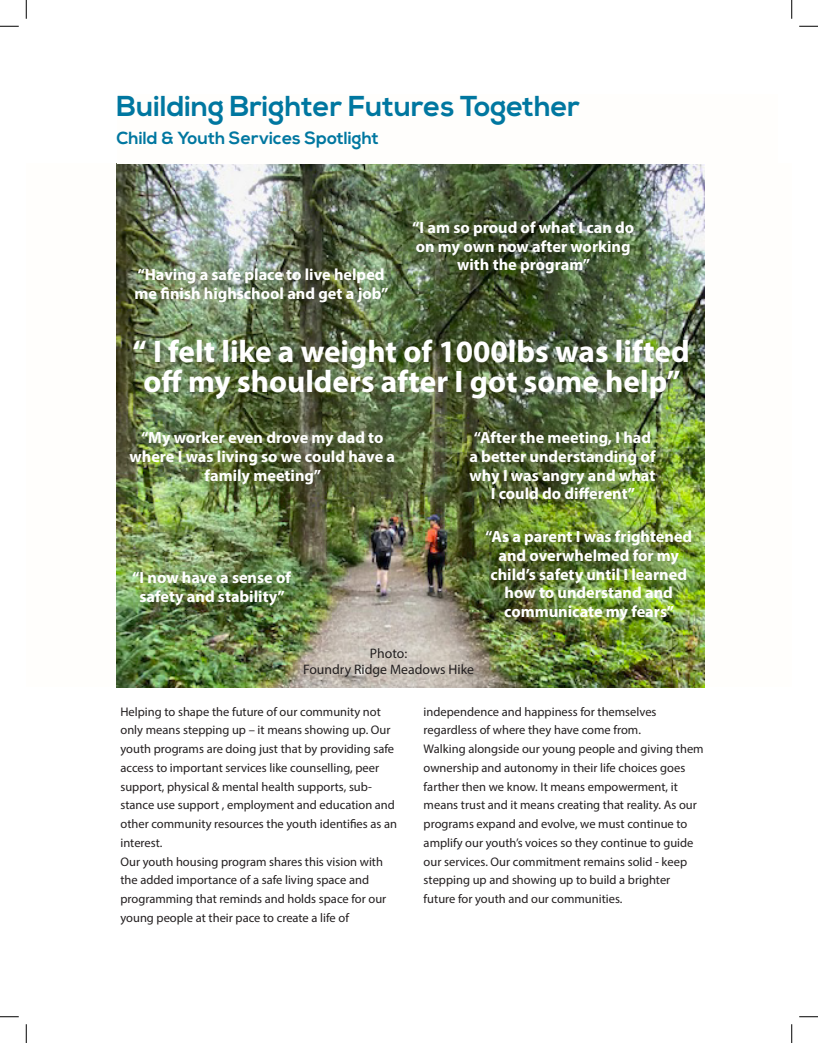
<style>
.page{position:relative;width:818px;height:1043px;background:#fff}
.page>*{position:absolute;margin:0;border:0;box-sizing:border-box;transform-origin:0 0}
.t1{font:700 31.25px/30px "Myriad Pro";color:#fff;text-align:center}
.t2{font:700 28.75px "Nexa";color:#0077a0}
.t3{font:700 17.5px "Nexa";color:#0077a0}
.t4{font:700 16.25px/18.8px "Myriad Pro";color:#fff;text-align:center}
.t5{font:13.75px/16.5px "Myriad Pro";color:#231f20;text-align:center}
.t6{font:12.5px/18.8px "Myriad Pro";color:#231f20}
</style>
<div class="page">
<img style="left:116px;top:163px;width:588px;height:524px">
<svg style="left:0;top:25px;width:19px;height:2px"></svg>
<svg style="left:799px;top:25px;width:19px;height:2px"></svg>
<svg style="left:0;top:1016px;width:19px;height:1px"></svg>
<svg style="left:799px;top:1016px;width:19px;height:1px"></svg>
<svg style="left:25px;top:0;width:2px;height:19px"></svg>
<svg style="left:25px;top:1024px;width:2px;height:18px"></svg>
<svg style="left:791px;top:0;width:1px;height:19px"></svg>
<svg style="left:791px;top:1024px;width:1px;height:18px"></svg>
<p class="t2" style="left:117px;top:89px;width:465px">Building Brighter Futures Together</p>
<p class="t3" style="left:117px;top:127px;width:264px">Child &amp; Youth Services Spotlight</p>
<p class="t4" style="left:135px;top:265px;width:255px;text-align:left">“Having a safe place to live helped me finish highschool and get a job”</p>
<p class="t4" style="left:412px;top:217px;width:223px">“I am so proud of what I can do on my own now after working with the program”</p>
<p class="t1" style="left:132px;top:336px;width:558px">“ I felt like a weight of 1000lbs was lifted off my shoulders after I got some help”</p>
<p class="t4" style="left:129px;top:427px;width:267px">“My worker even drove my dad to where I was living so we could have a family meeting”</p>
<p class="t4" style="left:132px;top:568px;width:160px">“I now have a sense of safety and stability”</p>
<p class="t4" style="left:469px;top:428px;width:188px">“After the meeting, I had a better understanding of why I was angry and what<br>I could do different”</p>
<p class="t4" style="left:485px;top:526px;width:209px">“As a parent I was frightened and overwhelmed for my child’s safety until I learned how to understand and communicate my fears”</p>
<p class="t5" style="left:303px;top:644px;width:172px">Photo:<br>Foundry Ridge Meadows Hike</p>
<p class="t6" style="left:120px;top:701px;width:278px">Helping to shape the future of our community not only means stepping up – it means showing up. Our youth programs are doing just that by providing safe access to important services like counselling, peer support, physical &amp; mental health supports, sub&shy;stance use support , employment and education and other community resources the youth identifies as an interest.</p>
<p class="t6" style="left:120px;top:851px;width:267px">Our youth housing program shares this vision with the added importance of a safe living space and programming that reminds and holds space for our young people at their pace to create a life of</p>
<p class="t6" style="left:423px;top:701px;width:234px">independence and happiness for themselves regardless of where they have come from.</p>
<p class="t6" style="left:423px;top:739px;width:281px">Walking alongside our young people and giving them ownership and autonomy in their life choices goes farther then we know. It means empowerment, it means trust and it means creating that reality. As our programs expand and evolve, we must continue to amplify our youth’s voices so they continue to guide our services. Our commitment remains solid - keep stepping up and showing up to build a brighter future for youth and our communities.</p>
</div>
